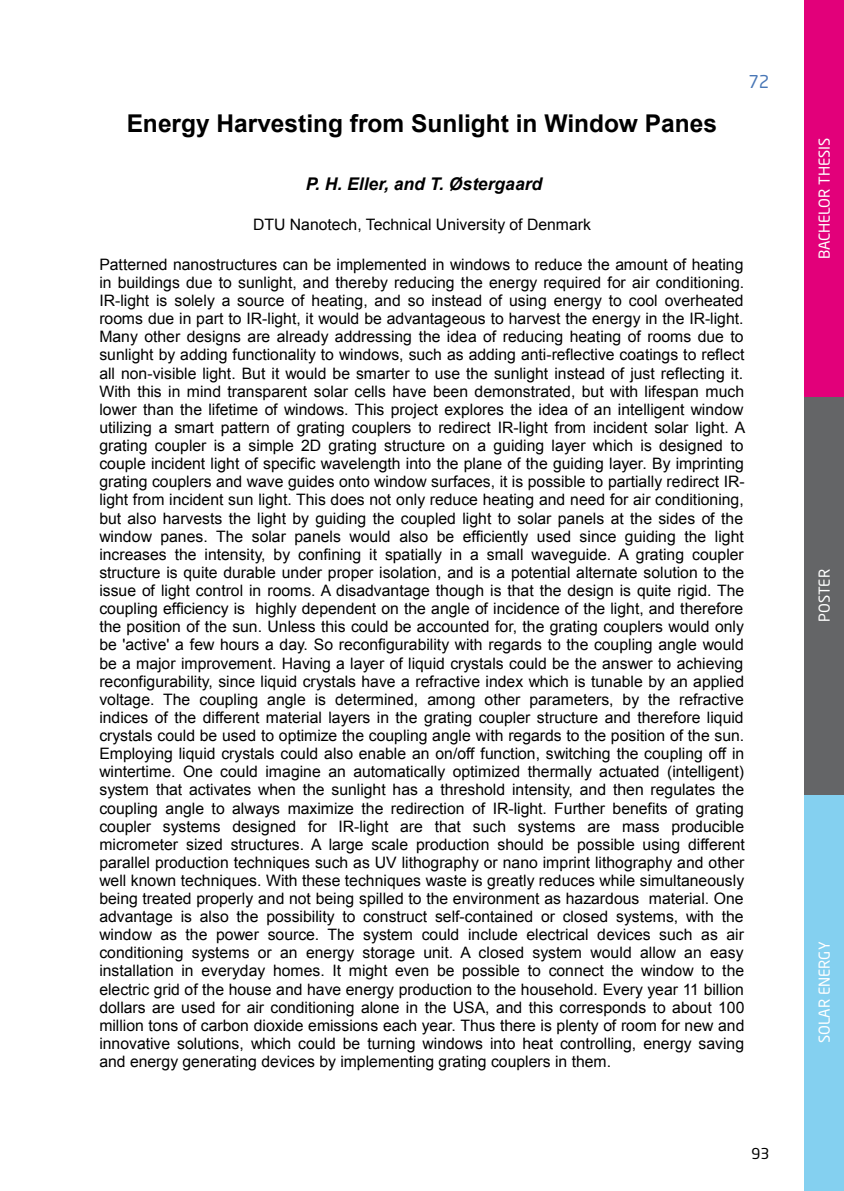
<style>
.page{position:relative;width:844px;height:1191px;background:#fff}
.page>*{position:absolute;margin:0;border:0;box-sizing:border-box;transform-origin:0 0}
.t1{font:700 24.5px "Arial";color:#000}
.t2{font:italic 700 17.5px "Arial";color:#000}
.t3{font:17.5px "Neo Sans Std";color:#4977b6}
.t4{font:15.75px/18px "Arial";color:#000}
.t5{font:14.88px "Neo Sans Std";color:#fff}
.t6{font:14.88px "Neo Sans Std";color:#000}
</style>
<div class="page">
<div style="left:804px;top:794px;width:39px;height:397px;background:#84d0f0"></div>
<div style="left:804px;top:397px;width:39px;height:397px;background:#646567"></div>
<div style="left:804px;top:0;width:39px;height:397px;background:#e2007a"></div>
<p class="t3" style="left:748px;top:71px;width:23px">72</p>
<h1 class="t1" style="left:127px;top:114px;width:591px">Energy Harvesting from Sunlight in Window Panes</h1>
<p class="t2" style="left:306px;top:177px;width:238px">P. H. Eller, and T. Østergaard</p>
<p class="t4" style="left:253px;top:216px;width:339px">DTU Nanotech, Technical University of Denmark</p>
<p class="t4" style="left:99px;top:257px;width:647px">Patterned nanostructures can be implemented in windows to reduce the amount of heating in buildings due to sunlight, and thereby reducing the energy required for air conditioning.<br>IR-light is solely a source of heating, and so instead of using energy to cool overheated rooms due in part to IR-light, it would be advantageous to harvest the energy in the IR-light.<br>Many other designs are already addressing the idea of reducing heating of rooms due to sunlight by adding functionality to windows, such as adding anti-reflective coatings to reflect all non-visible light. But it would be smarter to use the sunlight instead of just reflecting it.<br>With this in mind transparent solar cells have been demonstrated, but with lifespan much lower than the lifetime of windows. This project explores the idea of an intelligent window utilizing a smart pattern of grating couplers to redirect IR-light from incident solar light. A grating coupler is a simple 2D grating structure on a guiding layer which is designed to couple incident light of specific wavelength into the plane of the guiding layer. By imprinting grating couplers and wave guides onto window surfaces, it is possible to partially redirect IR&shy;light from incident sun light. This does not only reduce heating and need for air conditioning, but also harvests the light by guiding the coupled light to solar panels at the sides of the window panes. The solar panels would also be efficiently used since guiding the light increases the intensity, by confining it spatially in a small waveguide. A grating coupler structure is quite durable under proper isolation, and is a potential alternate solution to the issue of light control in rooms. A disadvantage though is that the design is quite rigid. The coupling efficiency is highly dependent on the angle of incidence of the light, and therefore the position of the sun. Unless this could be accounted for, the grating couplers would only be 'active' a few hours a day. So reconfigurability with regards to the coupling angle would be a major improvement. Having a layer of liquid crystals could be the answer to achieving reconfigurability, since liquid crystals have a refractive index which is tunable by an applied voltage. The coupling angle is determined, among other parameters, by the refractive indices of the different material layers in the grating coupler structure and therefore liquid crystals could be used to optimize the coupling angle with regards to the position of the sun.<br>Employing liquid crystals could also enable an on/off function, switching the coupling off in wintertime. One could imagine an automatically optimized thermally actuated (intelligent) system that activates when the sunlight has a threshold intensity, and then regulates the coupling angle to always maximize the redirection of IR-light. Further benefits of grating coupler systems designed for IR-light are that such systems are mass producible micrometer sized structures. A large scale production should be possible using different parallel production techniques such as UV lithography or nano imprint lithography and other well known techniques. With these techniques waste is greatly reduces while simultaneously being treated properly and not being spilled to the environment as hazardous material. One advantage is also the possibility to construct self-contained or closed systems, with the window as the power source. The system could include electrical devices such as air conditioning systems or an energy storage unit. A closed system would allow an easy installation in everyday homes. It might even be possible to connect the window to the electric grid of the house and have energy production to the household. Every year 11 billion dollars are used for air conditioning alone in the USA, and this corresponds to about 100 million tons of carbon dioxide emissions each year. Thus there is plenty of room for new and innovative solutions, which could be turning windows into heat controlling, energy saving and energy generating devices by implementing grating couplers in them.</p>
<p class="t6" style="left:751px;top:1144px;width:19px">93</p>
<p class="t5" style="left:815px;top:259px;width:122px;rotate:-90deg">bachelor thesis</p>
<p class="t5" style="left:815px;top:622px;width:52px;rotate:-90deg">poster</p>
<p class="t5" style="left:815px;top:1043px;width:101px;rotate:-90deg">Solar energy</p>
</div>
